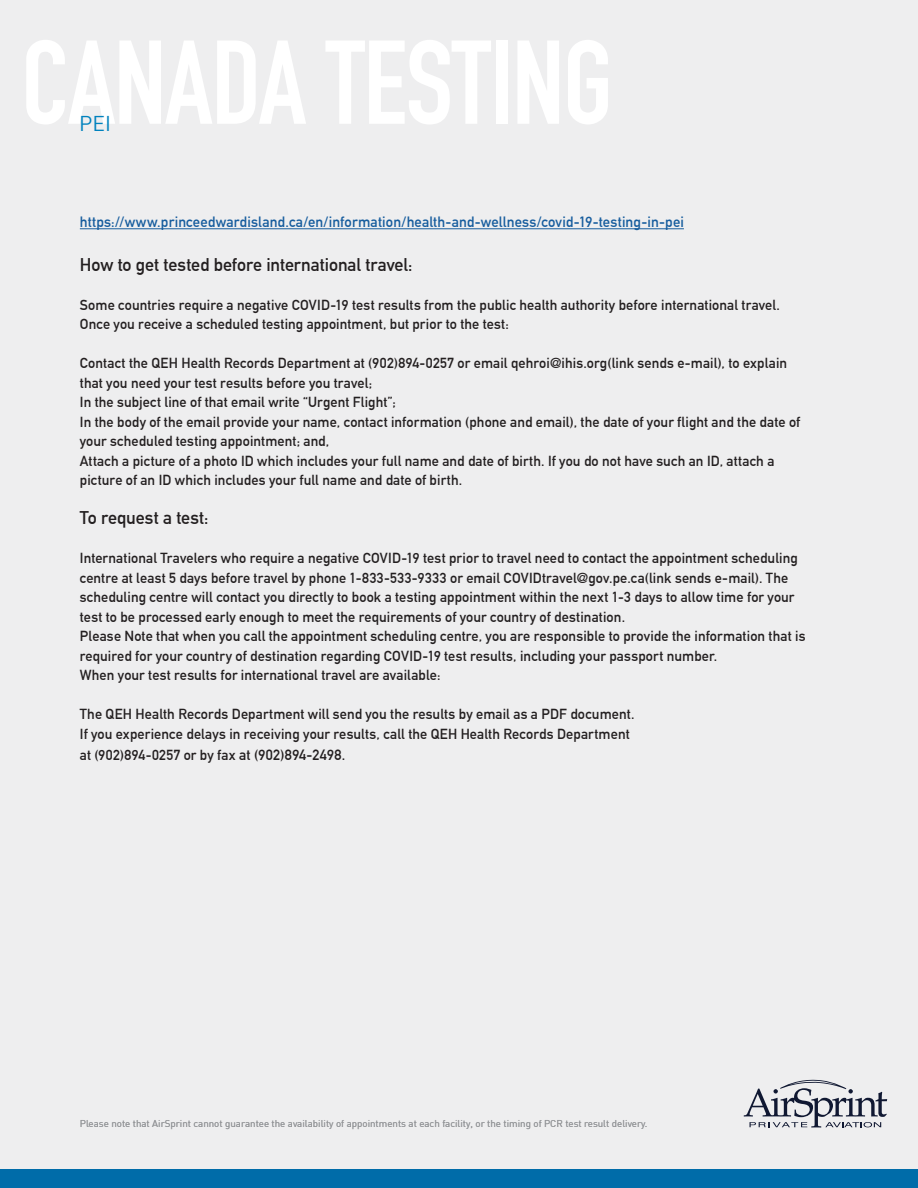
<style>
.page{position:relative;width:918px;height:1188px;background:#eeeeef}
.page>*{position:absolute;margin:0;border:0;box-sizing:border-box;transform-origin:0 0}
.t1{font:21px "DIN";color:#0082be}
.t2{font:700 18px "DIN Alternate";letter-spacing:-.005em;color:#231f20}
.t3{font:700 14.7px "DIN Alternate";letter-spacing:.01em;color:#175d9e}
.t4{font:700 14.25px/19.5px "DIN Alternate";letter-spacing:.01em;color:#231f20}
.t5{font:9.75px "DIN";color:#939598}
.s1{font-size:14.7px}
</style>
<div class="page">
<svg style="left:744px;top:1080px;width:143px;height:48px"></svg>
<div style="left:0;top:1169px;width:918px;height:19px;background:#006ca9"></div>
<hr style="left:80px;top:228px;width:604px;height:1px;background:#175d9e">
<p class="t1" style="left:79px;top:110px;width:33px">PEI</p>
<p class="t3" style="left:80px;top:211px;width:606px">https://www.princeedwardisland.ca/en/information/health-and-wellness/covid-19-testing-in-pei</p>
<p class="t2" style="left:80px;top:251px;width:334px">How to get tested before international travel:</p>
<p class="t4" style="left:80px;top:294px;width:702px">Some countries require a negative COVID-19 test results from the public health authority before international travel.<br>Once you receive a scheduled testing appointment, but prior to the test:</p>
<p class="t4" style="left:80px;top:353px;width:709px">Contact the QEH Health Records Department at (902)894-0257 or email qehroi@ihis.org(link sends e-mail), to explain that you need your test results before you travel;</p>
<p class="t4" style="left:80px;top:392px;width:317px">In the subject line of that email write “Urgent Flight”;</p>
<p class="t4" style="left:80px;top:411px;width:722px">In the body of the email provide your name, contact information (phone and email), the date of your flight and the date of your scheduled testing appointment; and,</p>
<p class="t4" style="left:80px;top:450px;width:696px">Attach a picture of a photo ID which includes your full name and date of birth. If you do not have such an ID, attach a picture of an ID which includes your full name and date of birth.</p>
<p class="t2" style="left:80px;top:504px;width:130px">To request a test:</p>
<p class="t4" style="left:80px;top:548px;width:720px">International Travelers who require a negative COVID-19 test prior to travel need to contact the appointment scheduling centre at least 5 days before travel by phone 1-833-533-9333 or email COVIDtravel@gov.pe.ca(link sends e-mail). The scheduling centre will contact you directly to book a testing appointment within the next 1-3 days to allow time for your test to be processed early enough to meet the requirements of your country of destination.</p>
<p class="t4" style="left:80px;top:626px;width:727px">Please Note that when you call the appointment scheduling centre, you are responsible to provide the information that is required for your country of destination regarding COVID-19 test results, including your passport number.</p>
<p class="t4" style="left:80px;top:665px;width:362px">When your test results for international travel are available:</p>
<p class="t4" style="left:80px;top:704px;width:556px">The QEH Health Records Department will send you the results by email as a PDF document.</p>
<p class="t4" style="left:80px;top:722px;width:551px;line-height:21px">If you experience delays in receiving your results, call the QEH Health Records Department at (902)894-0257 or by fax <span class="s1">at (902)894-2498.</span></p>
<p class="t5" style="left:80px;top:1117px;width:569px">Please note that AirSprint cannot guarantee the availability of appointments at each facility, or the timing of PCR test result delivery.</p>
</div>
